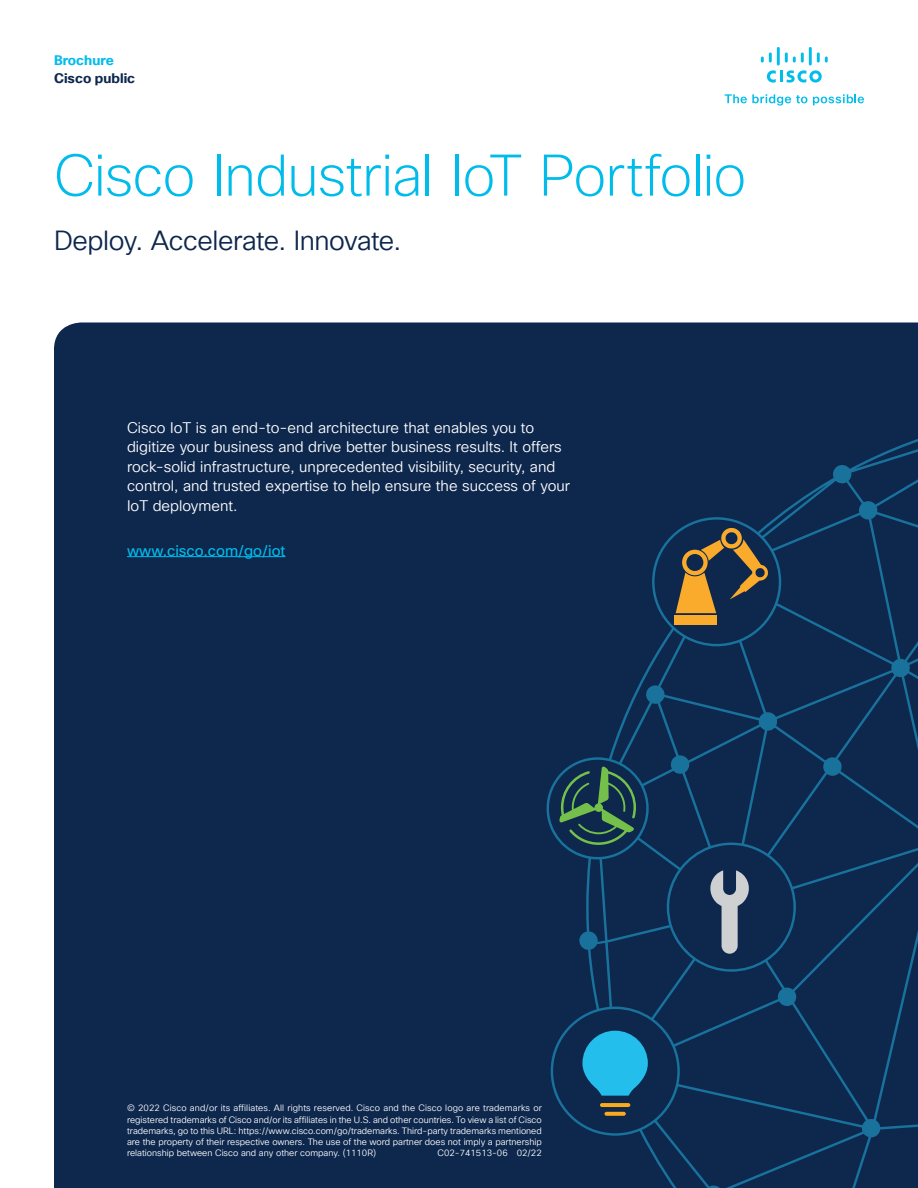
<style>
.page{position:relative;width:918px;height:1188px;background:#fff}
.page>*{position:absolute;margin:0;border:0;box-sizing:border-box;transform-origin:0 0}
.Title_Headline{font:200 57px "Cisco Sans TT";letter-spacing:-.015em;color:#00bceb}
.Title_Subhead{font:27px "Cisco Sans TT Light";letter-spacing:-.02em;color:#0d274d}
.Body_White{font:15px/19.5px "Cisco Sans TT Light";color:#fff}
.Body_White-2{font:15px "Cisco Sans TT";color:#00bceb}
.t1{font:700 13.5px "Cisco Sans TT";color:#0d274d}
.t2{font:700 13.5px "Cisco Sans TT";color:#00bceb}
.t3{font:9px/11.2px "Cisco Sans TT Light";color:#fff;text-align:justify}
</style>
<div class="page">
<svg style="left:725px;top:94px;width:82px;height:12px"></svg>
<svg style="left:813px;top:94px;width:51px;height:11px"></svg>
<svg style="left:767px;top:70px;width:55px;height:13px"></svg>
<svg style="left:761px;top:52px;width:11px;height:11px"></svg>
<hr style="left:777px;top:47px;width:3px;height:18px;background:#00bdeb">
<svg style="left:785px;top:52px;width:19px;height:11px"></svg>
<hr style="left:809px;top:47px;width:3px;height:18px;background:#00bdeb">
<svg style="left:817px;top:52px;width:11px;height:11px"></svg>
<div style="left:54px;top:322px;width:864px;height:866px;background:#0d274d"></div>
<svg style="left:547px;top:352px;width:371px;height:836px;background:#0d2b51"></svg>
<svg style="left:559px;top:766px;width:77px;height:79px;background:#28504d"></svg>
<svg style="left:676px;top:527px;width:93px;height:86px;background:#585243"></svg>
<div style="left:674px;top:616px;width:43px;height:9px;background:#faab2c"></div>
<svg style="left:582px;top:1031px;width:66px;height:65px;background:#1e9bc8"></svg>
<svg style="left:600px;top:1103px;width:30px;height:4px"></svg>
<svg style="left:604px;top:1112px;width:22px;height:4px"></svg>
<svg style="left:709px;top:870px;width:42px;height:84px;background:#637288"></svg>
<hr style="left:127px;top:556px;width:158px;height:1px;background:#00bceb">
<h3 class="t2" style="left:54px;top:51px;width:61px">Brochure</h3>
<h3 class="t1" style="left:54px;top:69px;width:83px">Cisco public</h3>
<p class="Title_Headline" style="left:54px;top:139px;width:694px">Cisco Industrial IoT Portfolio</p>
<p class="Title_Subhead" style="left:54px;top:223px;width:349px">Deploy. Accelerate. Innovate.</p>
<p class="Body_White" style="left:127px;top:418px;width:444px">Cisco IoT is an end-to-end architecture that enables you to digitize your business and drive better business results. It offers rock-solid infrastructure, unprecedented visibility, security, and control, and trusted expertise to help ensure the success of your IoT deployment.</p>
<p class="Body_White-2" style="left:127px;top:541px;width:160px">www.cisco.com/go/iot</p>
<p class="t3" style="left:127px;top:1103px;width:416px">© 2022 Cisco and/or its affiliates. All rights reserved. Cisco and the Cisco logo are trademarks or registered trademarks of Cisco and/or its affiliates in the U.S. and other countries. To view a list of Cisco trademarks, go to this URL: https://www.cisco.com/go/trademarks. Third-party trademarks mentioned are the property of their respective owners. The use of the word partner does not imply a partnership relationship between Cisco and any other company. (1110R)</p>
<p class="t3" style="left:438px;top:1148px;width:106px">C02-741513-06 02/22</p>
</div>
